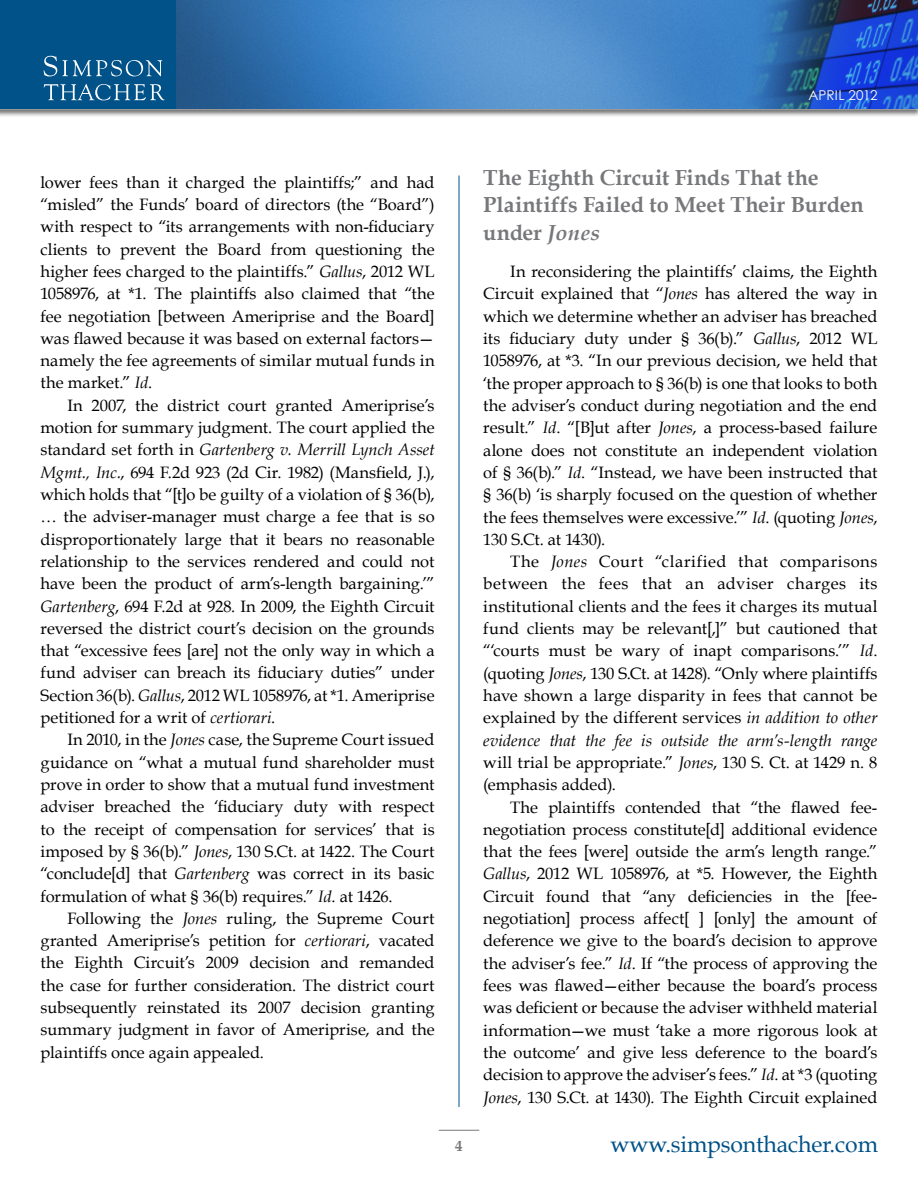
<style>
.page{position:relative;width:918px;height:1188px;background:#fff}
.page>*{position:absolute;margin:0;border:0;box-sizing:border-box;transform-origin:0 0}
.t1{font:22.95px "Book Antiqua";letter-spacing:-.005em;color:#005288}
.t2{font:700 21.75px/27.8px "Book Antiqua";letter-spacing:.005em;color:#77787b}
.t3{font:16.5px/22.4px "Book Antiqua";color:#000;text-align:justify}
.t4{font:700 15px "Book Antiqua";color:#77787b}
.t5{font:13.5px "Century Gothic";letter-spacing:-.005em;color:#fff}
.s1{font-style:italic}
</style>
<div class="page">
<img style="left:0;top:108px;width:918px;height:8px">
<img style="left:177px;top:0;width:741px;height:109px">
<div style="left:0;top:0;width:176px;height:109px;background:#005288"></div>
<svg style="left:44px;top:56px;width:118px;height:20px"></svg>
<svg style="left:44px;top:84px;width:121px;height:16px"></svg>
<hr style="left:459px;top:176px;width:1px;height:931px;background:#005288">
<hr style="left:439px;top:1130px;width:40px;height:1px;background:#77787b">
<p class="t5" style="left:808px;top:87px;width:71px">April 2012</p>
<p class="t3" style="left:40px;top:171px;width:396px">lower fees than it charged the plaintiffs;” and had “misled” the Funds’ board of directors (the “Board”) with respect to “its arrangements with non-fiduciary clients to prevent the Board from questioning the higher fees charged to the plaintiffs.” <span class="s1">Gallus</span>, 2012 WL 1058976, at *1. The plaintiffs also claimed that “the fee negotiation [between Ameriprise and the Board] was flawed because it was based on external factors— namely the fee agreements of similar mutual funds in the market.” <span class="s1">Id</span>.</p>
<p class="t3" style="left:40px;top:394px;width:396px;text-indent:27px">In 2007, the district court granted Ameriprise’s motion for summary judgment. The court applied the standard set forth in <span class="s1">Gartenberg v. Merrill Lynch Asset Mgmt., Inc.</span>, 694 F.2d 923 (2d Cir. 1982) (Mansfield, J.), which holds that “[t]o be guilty of a violation of § 36(b), … the adviser-manager must charge a fee that is so disproportionately large that it bears no reasonable relationship to the services rendered and could not have been the product of arm’s-length bargaining.’” <span class="s1">Gartenberg</span>, 694 F.2d at 928. In 2009, the Eighth Circuit reversed the district court’s decision on the grounds that “excessive fees [are] not the only way in which a fund adviser can breach its fiduciary duties” under Section 36(b). <span class="s1">Gallus</span>, 2012 WL 1058976, at *1. Ameriprise petitioned for a writ of <span class="s1">certiorari</span>.</p>
<p class="t3" style="left:40px;top:729px;width:396px;text-indent:27px">In 2010, in the <span class="s1">Jones</span> case, the Supreme Court issued guidance on “what a mutual fund shareholder must prove in order to show that a mutual fund investment adviser breached the ‘fiduciary duty with respect to the receipt of compensation for services’ that is imposed by § 36(b).” <span class="s1">Jones</span>, 130 S.Ct. at 1422. The Court “conclude[d] that <span class="s1">Gartenberg</span> was correct in its basic formulation of what § 36(b) requires.” <span class="s1">Id</span>. at 1426.</p>
<p class="t3" style="left:40px;top:907px;width:396px;text-indent:27px">Following the <span class="s1">Jones</span> ruling, the Supreme Court granted Ameriprise’s petition for <span class="s1">certiorari</span>, vacated the Eighth Circuit’s 2009 decision and remanded the case for further consideration. The district court subsequently reinstated its 2007 decision granting summary judgment in favor of Ameriprise, and the plaintiffs once again appealed.</p>
<p class="t4" style="left:455px;top:1137px;width:9px">4</p>
<h2 class="t2" style="left:483px;top:164px;width:382px">The Eighth Circuit Finds That the<br>Plaintiffs Failed to Meet Their Burden under <span class="s1">Jones</span></h2>
<p class="t3" style="left:483px;top:260px;width:396px;text-indent:27px">In reconsidering the plaintiffs’ claims, the Eighth Circuit explained that “<span class="s1">Jones</span> has altered the way in which we determine whether an adviser has breached its fiduciary duty under § 36(b).” <span class="s1">Gallus</span>, 2012 WL 1058976, at *3. “In our previous decision, we held that ‘the proper approach to § 36(b) is one that looks to both the adviser’s conduct during negotiation and the end result.” <span class="s1">Id</span>. “[B]ut after <span class="s1">Jones</span>, a process-based failure alone does not constitute an independent violation of § 36(b).” <span class="s1">Id</span>. “Instead, we have been instructed that § 36(b) ‘is sharply focused on the question of whether the fees themselves were excessive.’” <span class="s1">Id</span>. (quoting <span class="s1">Jones</span>, 130 S.Ct. at 1430).</p>
<p class="t3" style="left:483px;top:550px;width:396px;text-indent:27px">The <span class="s1">Jones</span> Court “clarified that comparisons between the fees that an adviser charges its institutional clients and the fees it charges its mutual fund clients may be relevant[,]” but cautioned that “‘courts must be wary of inapt comparisons.’” <span class="s1">Id</span>. (quoting <span class="s1">Jones</span>, 130 S.Ct. at 1428). “Only where plaintiffs have shown a large disparity in fees that cannot be explained by the different services <span class="s1">in addition to other evidence that the fee is outside the arm’s-length range </span>will trial be appropriate.” <span class="s1">Jones</span>, 130 S. Ct. at 1429 n. 8 (emphasis added).</p>
<p class="t3" style="left:483px;top:796px;width:396px;text-indent:27px">The plaintiffs contended that “the flawed fee&shy;negotiation process constitute[d] additional evidence that the fees [were] outside the arm’s length range.” <span class="s1">Gallus</span>, 2012 WL 1058976, at *5. However, the Eighth Circuit found that “any deficiencies in the [fee&shy;negotiation] process affect[ ] [only] the amount of deference we give to the board’s decision to approve the adviser’s fee.” <span class="s1">Id</span>. If “the process of approving the fees was flawed—either because the board’s process was deficient or because the adviser withheld material information—we must ‘take a more rigorous look at the outcome’ and give less deference to the board’s decision to approve the adviser’s fees.” <span class="s1">Id</span>. at *3 (quoting <span class="s1">Jones</span>, 130 S.Ct. at 1430). The Eighth Circuit explained</p>
<h1 class="t1" style="left:610px;top:1130px;width:269px">www.simpsonthacher.com</h1>
</div>
